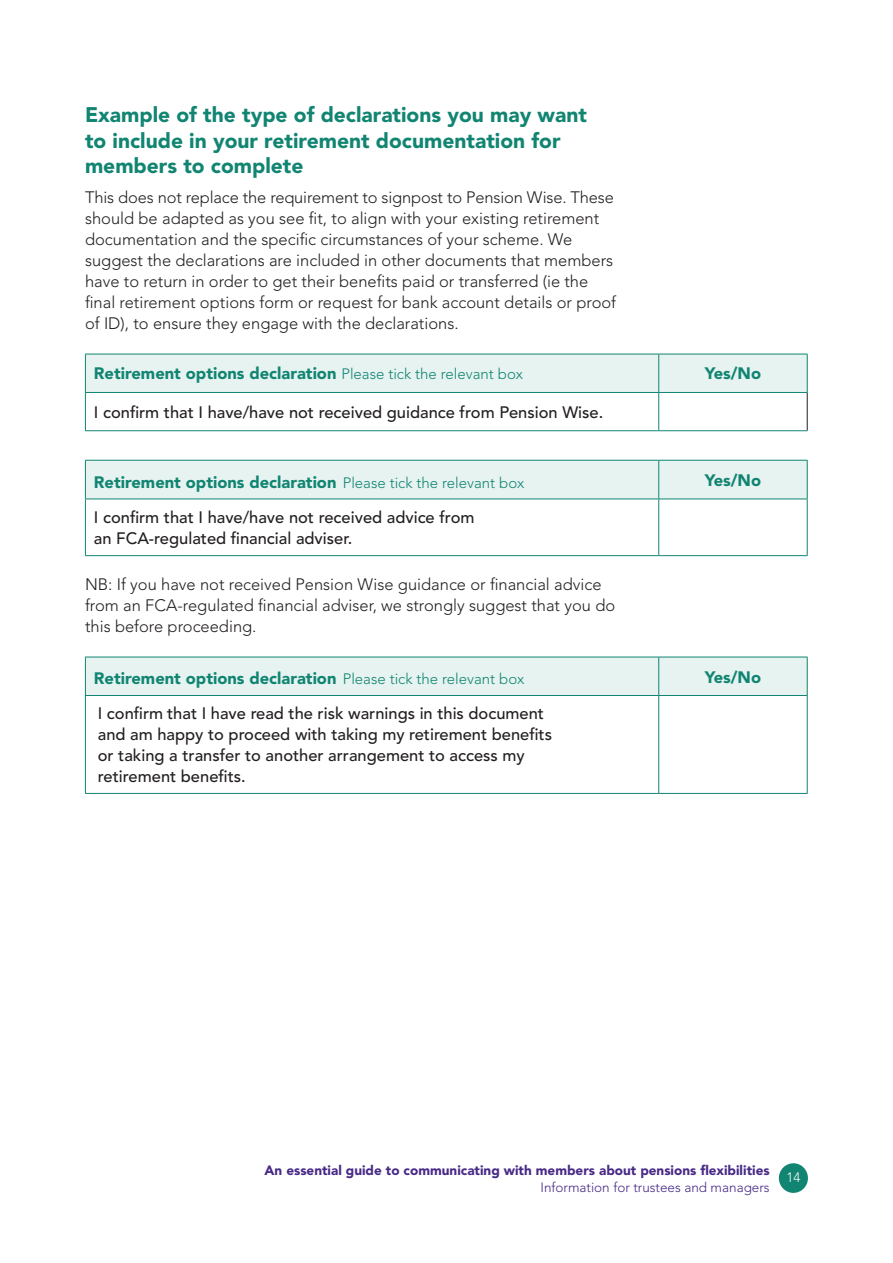
<style>
.page{position:relative;width:893px;height:1263px;background:#fff}
.page>*{position:absolute;margin:0;border:0;box-sizing:border-box;transform-origin:0 0}
.t1{font:900 21px/25.5px "Avenir LT Std";color:#118572}
.t2{font:300 16.5px/21px "Avenir LT Std";color:#231f20}
.t3{font:500 16.5px/21px "Avenir LT Std";color:#231f20}
.t4{font:900 16.5px "Avenir LT Std";color:#118572}
.t5{font:900 13.5px "Avenir LT Std";color:#482a87}
.t6{font:300 13.5px "Avenir LT Std";color:#482a87}
.t7{font:300 13.5px "Avenir LT Std";color:#fff}
.s1{font-weight:300;font-size:15px}
</style>
<div class="page">
<div style="left:779px;top:1163px;width:29px;height:30px;background:#118572;border-radius:50%"></div>
<div style="left:85px;top:354px;width:574px;height:38px;background:#e7f3f1"></div>
<div style="left:659px;top:354px;width:148px;height:38px;background:#e7f3f1"></div>
<div style="left:85px;top:460px;width:574px;height:39px;background:#e7f3f1"></div>
<div style="left:659px;top:460px;width:148px;height:39px;background:#e7f3f1"></div>
<hr style="left:85px;top:354px;width:574px;height:1px;background:#118572">
<hr style="left:85px;top:354px;width:1px;height:38px;background:#118572">
<hr style="left:659px;top:354px;width:149px;height:1px;background:#118572">
<hr style="left:658px;top:354px;width:1px;height:38px;background:#118572">
<hr style="left:807px;top:354px;width:1px;height:38px;background:#118572">
<hr style="left:85px;top:392px;width:574px;height:1px;background:#118572">
<hr style="left:85px;top:393px;width:1px;height:37px;background:#118572">
<hr style="left:659px;top:392px;width:149px;height:1px;background:#118572">
<hr style="left:658px;top:393px;width:1px;height:37px;background:#118572">
<hr style="left:85px;top:461px;width:1px;height:38px;background:#118572">
<hr style="left:658px;top:461px;width:1px;height:38px;background:#118572">
<hr style="left:807px;top:461px;width:1px;height:38px;background:#118572">
<hr style="left:85px;top:499px;width:574px;height:1px;background:#118572">
<hr style="left:85px;top:499px;width:1px;height:56px;background:#118572">
<hr style="left:659px;top:499px;width:149px;height:1px;background:#118572">
<hr style="left:807px;top:393px;width:1px;height:37px;background:#231f20">
<hr style="left:658px;top:499px;width:1px;height:56px;background:#118572">
<hr style="left:807px;top:499px;width:1px;height:56px;background:#118572">
<hr style="left:85px;top:430px;width:574px;height:1px;background:#118572">
<hr style="left:659px;top:430px;width:149px;height:1px;background:#118572">
<hr style="left:85px;top:460px;width:574px;height:1px;background:#118572">
<hr style="left:659px;top:460px;width:149px;height:1px;background:#118572">
<hr style="left:85px;top:555px;width:574px;height:1px;background:#118572">
<hr style="left:659px;top:555px;width:149px;height:1px;background:#118572">
<div style="left:85px;top:657px;width:574px;height:38px;background:#e7f3f1"></div>
<div style="left:659px;top:657px;width:148px;height:38px;background:#e7f3f1"></div>
<hr style="left:85px;top:657px;width:1px;height:38px;background:#118572">
<hr style="left:658px;top:657px;width:1px;height:38px;background:#118572">
<hr style="left:807px;top:657px;width:1px;height:38px;background:#118572">
<hr style="left:85px;top:695px;width:574px;height:1px;background:#118572">
<hr style="left:85px;top:696px;width:1px;height:97px;background:#118572">
<hr style="left:85px;top:793px;width:574px;height:1px;background:#118572">
<hr style="left:659px;top:793px;width:149px;height:1px;background:#118572">
<hr style="left:659px;top:695px;width:149px;height:1px;background:#118572">
<hr style="left:658px;top:696px;width:1px;height:97px;background:#118572">
<hr style="left:807px;top:696px;width:1px;height:97px;background:#118572">
<hr style="left:85px;top:657px;width:574px;height:1px;background:#118572">
<hr style="left:659px;top:657px;width:149px;height:1px;background:#118572">
<h3 class="t1" style="left:85px;top:102px;width:503px">Example of the type of declarations you may want to include in your retirement documentation for members to complete</h3>
<p class="t2" style="left:85px;top:187px;width:533px">This does not replace the requirement to signpost to Pension Wise. These should be adapted as you see fit, to align with your existing retirement documentation and the specific circumstances of your scheme. We suggest the declarations are included in other documents that members have to return in order to get their benefits paid or transferred (ie the final retirement options form or request for bank account details or proof of ID), to ensure they engage with the declarations.</p>
<p class="t4" style="left:94px;top:364px;width:431px">Retirement options declaration <span class="s1">Please tick the relevant box</span></p>
<p class="t4" style="left:705px;top:364px;width:58px">Yes/No</p>
<p class="t3" style="left:94px;top:402px;width:511px">I confirm that I have/have not received guidance from Pension Wise.</p>
<p class="t4" style="left:94px;top:472px;width:432px">Retirement options declaration <span class="s1">Please tick the relevant box</span></p>
<p class="t4" style="left:705px;top:470px;width:58px">Yes/No</p>
<p class="t3" style="left:94px;top:507px;width:382px">I confirm that I have/have not received advice from an FCA-regulated financial adviser.</p>
<p class="t2" style="left:85px;top:574px;width:532px">NB: If you have not received Pension Wise guidance or financial advice from an FCA-regulated financial adviser, we strongly suggest that you do this before proceeding.</p>
<p class="t4" style="left:94px;top:668px;width:432px">Retirement options declaration <span class="s1">Please tick the relevant box</span></p>
<p class="t4" style="left:705px;top:667px;width:58px">Yes/No</p>
<p class="t3" style="left:98px;top:703px;width:456px">I confirm that I have read the risk warnings in this document and am happy to proceed with taking my retirement benefits or taking a transfer to another arrangement to access my retirement benefits.</p>
<p class="t5" style="left:265px;top:1162px;width:506px">An essential guide to communicating with members about pensions flexibilities</p>
<p class="t6" style="left:540px;top:1179px;width:231px">Information for trustees and managers</p>
<p class="t7" style="left:786px;top:1170px;width:16px">14</p>
</div>
